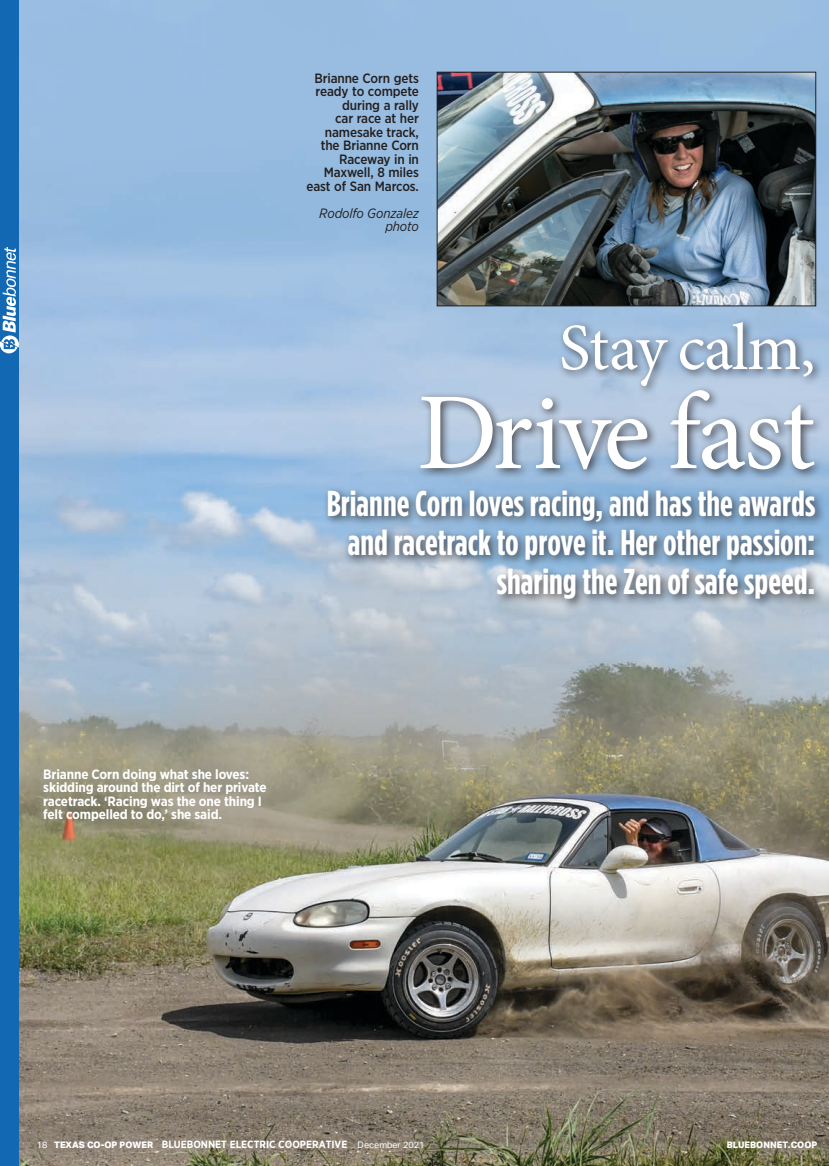
<style>
.page{position:relative;width:829px;height:1166px;background:#fff}
.page>*{position:absolute;margin:0;border:0;box-sizing:border-box;transform-origin:0 0}
.t1{font:109.5px "Minion Pro";letter-spacing:-.02em;color:#fff}
.t2{font:66px "Minion Pro";letter-spacing:-.02em;color:#fff}
.t3{font:700 36px/39px "Gotham Condensed";color:#fff;text-align:right}
.t4{font:500 13.5px/13.5px "Gotham Narrow";letter-spacing:-.01em;color:#231f20;text-align:right}
.t5{font:700 13.5px/13.5px "Gotham Narrow";letter-spacing:-.01em;color:#fff}
.t6{font:italic 13.5px/13.5px "Gotham Narrow";letter-spacing:-.01em;color:#231f20;text-align:right}
.t7{font:700 10.5px "Gotham Narrow";color:#fff}
.t8{font:800 9px "Aktiv Grotesk";color:#fff}
.s1{font-family:"Aktiv Grotesk";font-weight:400;font-size:9px}
.s2{font-family:"Aktiv Grotesk";font-weight:800;font-size:9px}
</style>
<div class="page">
<img style="left:19px;top:0;width:809px;height:1166px">
<div style="left:0;top:0;width:19px;height:1166px;background:#1368b3"></div>
<svg style="left:0;top:247px;width:19px;height:106px"></svg>
<div style="left:323px;top:485px;width:502px;height:125px;background:#231f20;opacity:.75"></div>
<img style="left:439px;top:74px;width:374px;height:230px">
<div style="left:437px;top:72px;width:378px;height:234px;border:1px solid #231f20"></div>
<div style="left:415px;top:317px;width:409px;height:164px;background:#231f20;opacity:.75"></div>
<p class="t4" style="left:306px;top:71px;width:114px">Brianne Corn gets ready to compete during a rally<br>car race at her namesake track, the Brianne Corn<br>Raceway in in<br>Maxwell, 8 miles east of San Marcos.</p>
<p class="t6" style="left:319px;top:206px;width:101px">Rodolfo Gonzalez photo</p>
<h2 class="t2" style="left:558px;top:304px;width:258px">Stay calm,</h2>
<h1 class="t1" style="left:417px;top:360px;width:400px">Drive fast</h1>
<h3 class="t3" style="left:326px;top:484px;width:490px">Brianne Corn loves racing, and has the awards and racetrack to prove it. Her other passion: sharing the Zen of safe speed.</h3>
<p class="t5" style="left:43px;top:767px;width:225px">Brianne Corn doing what she loves: skidding around the dirt of her private racetrack. ‘Racing was the one thing I felt compelled to do,’ she said.</p>
<p class="t7" style="left:37px;top:1137px;width:389px"><span class="s1">18</span> <span class="s2">TEXAS CO-OP POWER</span> BLUEBONNET ELECTRIC COOPERATIVE <span class="s1">December 2021</span></p>
<p class="t8" style="left:726px;top:1139px;width:92px">BLUEBONNET.COOP</p>
</div>
